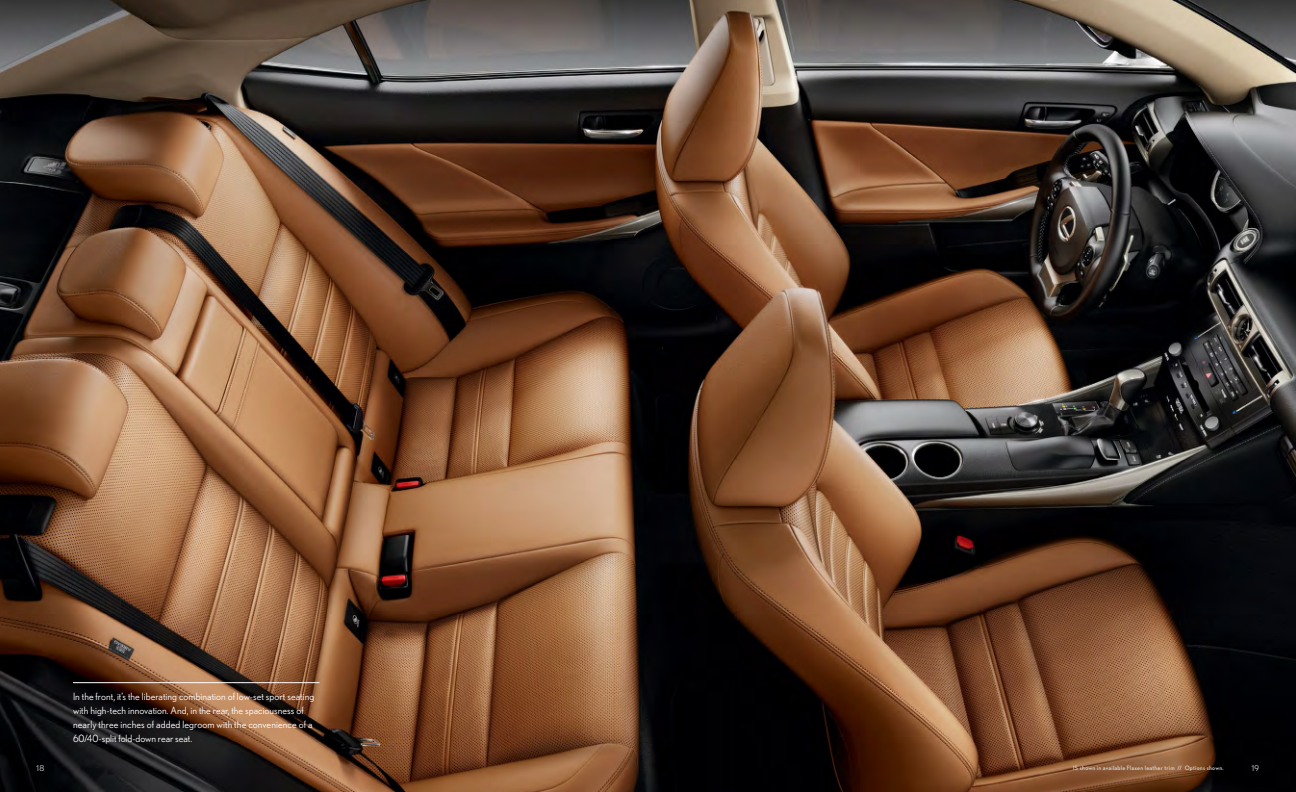
<style>
.page{position:relative;width:1296px;height:792px;background:#fff}
.page>*{position:absolute;margin:0;border:0;box-sizing:border-box;transform-origin:0 0}
.Spread_body_copy{font:10px/14px "Nobel";letter-spacing:.005em;color:#fff}
.t1{font:8px "Nobel";color:#dcddde}
.Vehicle_shown{font:6px "Nobel";letter-spacing:.045em;color:#dcddde}
</style>
<div class="page">
<img style="left:0;top:0;width:1296px;height:792px">
<hr style="left:73px;top:682px;width:247px;height:1px;background:#fff">
<p class="t1" style="left:36px;top:763px;width:9px">18</p>
<p class="Spread_body_copy" style="left:73px;top:689px;width:243px">In the front, it’s the liberating combination of low-set sport seating with high-tech innovation. And, in the rear, the spaciousness of nearly three inches of added legroom with the convenience of a 60/40-split fold-down rear seat.</p>
<p class="Vehicle_shown" style="left:1073px;top:765px;width:152px">IS shown in available Flaxen leather trim // Options shown.</p>
<p class="t1" style="left:1252px;top:763px;width:9px">19</p>
</div>
